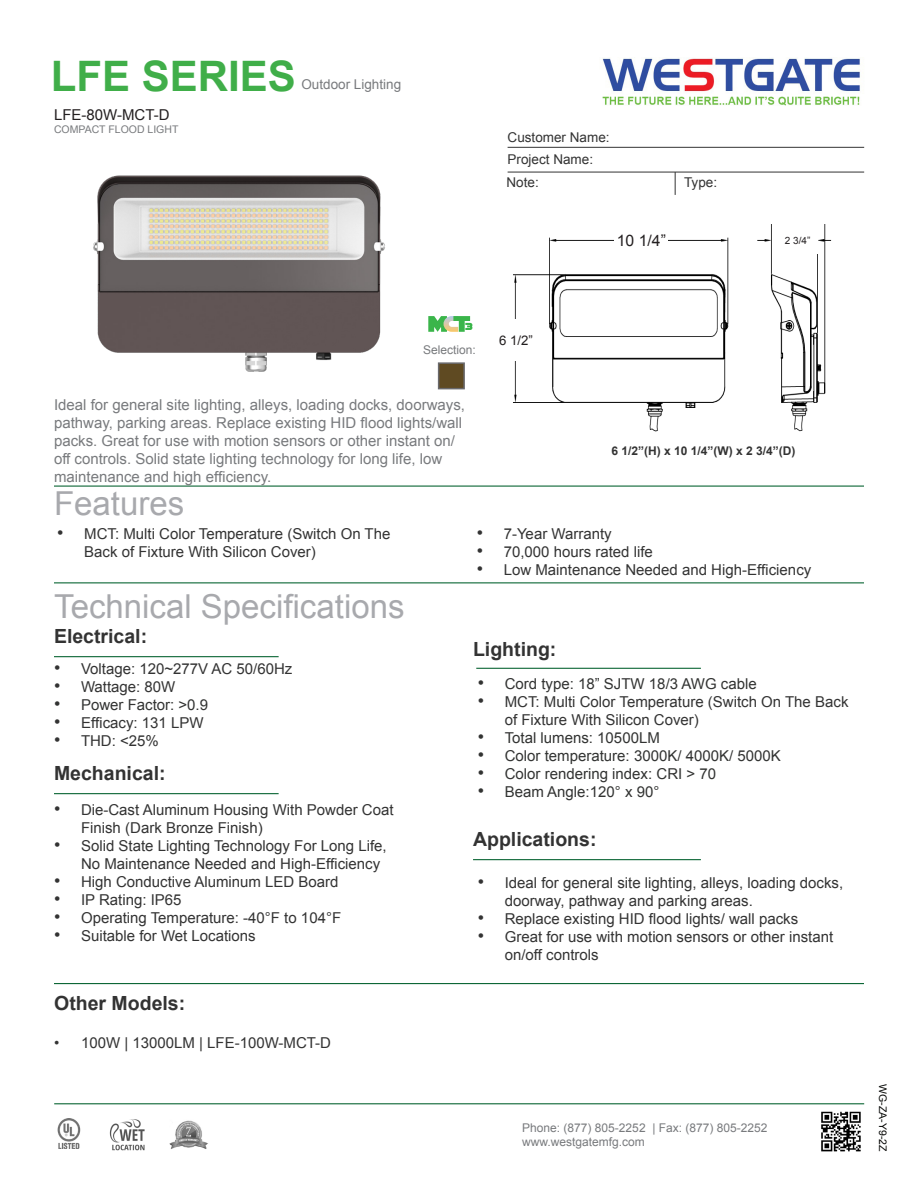
<style>
.page{position:relative;width:918px;height:1188px;background:#fff}
.page>*{position:absolute;margin:0;border:0;box-sizing:border-box;transform-origin:0 0}
.t1{font:700 42px "Arial";color:#40ae49}
.t2{font:33px "Arial";color:#a8a9ad}
.t3{font:700 19.5px "Arial";color:#333}
.t4{font:15.75px "Arial";color:#231f20}
.t5{font:15px/18px "Arial";color:#333}
.t6{font:15px/18px "Arial";color:#787a7d}
.t7{font:15px "Arial";color:#323332}
.t8{font:15px "Arial";color:#231f20}
.t9{font:13.5px "Arial";color:#333}
.t10{font:13.5px "Arial";color:#787a7d}
.t11{font:13.2px "Arial";color:#231f20}
.t12{font:12px "Arial";color:#787a7d}
.t13{font:700 12px "Arial";color:#333}
.t14{font:10.5px "Arial";color:#787a7d}
.t15{font:10.5px "Arial";color:#040503}
.t16{font:10.05px "Arial";color:#231f20}
.s1{font-size:18px}
</style>
<div class="page">
<hr style="left:54px;top:486px;width:810px;height:1px;background:#0d6736">
<hr style="left:508px;top:147px;width:356px;height:1px;background:#333">
<svg style="left:675px;top:173px;width:1px;height:22px"></svg>
<hr style="left:508px;top:172px;width:356px;height:1px;background:#333">
<hr style="left:54px;top:582px;width:810px;height:1px;background:#0d6736">
<hr style="left:54px;top:656px;width:225px;height:1px;background:#0d6736">
<hr style="left:54px;top:793px;width:225px;height:1px;background:#0d6736">
<hr style="left:473px;top:859px;width:228px;height:1px;background:#0d6736">
<hr style="left:476px;top:668px;width:225px;height:1px;background:#0d6736">
<hr style="left:54px;top:1103px;width:810px;height:1px;background:#0d6736">
<hr style="left:54px;top:983px;width:810px;height:1px;background:#0d6736">
<img style="left:93px;top:175px;width:292px;height:197px">
<div style="left:438px;top:362px;width:27px;height:27px;background:#5f4a22;border:2px solid #69696c"></div>
<img style="left:821px;top:1111px;width:40px;height:41px">
<svg style="left:428px;top:316px;width:44px;height:16px"></svg>
<img style="left:602px;top:58px;width:258px;height:48px">
<img style="left:513px;top:237px;width:216px;height:195px">
<img style="left:757px;top:225px;width:75px;height:207px">
<div style="left:615px;top:216px;width:53px;height:55px;background:#fff"></div>
<div style="left:778px;top:225px;width:40px;height:29px;background:#fff"></div>
<div style="left:493px;top:320px;width:46px;height:41px;background:#fff"></div>
<img style="left:169px;top:1120px;width:39px;height:29px">
<img style="left:57px;top:1119px;width:24px;height:30px">
<img style="left:109px;top:1119px;width:36px;height:32px">
<p class="t1" style="left:51px;top:48px;width:247px">LFE SERIES</p>
<p class="t8" style="left:54px;top:105px;width:117px">LFE-80W-MCT-D</p>
<p class="t14" style="left:54px;top:122px;width:126px">COMPACT FLOOD LIGHT</p>
<p class="t10" style="left:301px;top:75px;width:101px">Outdoor Lighting</p>
<p class="t9" style="left:508px;top:128px;width:104px">Customer Name:</p>
<p class="t9" style="left:508px;top:150px;width:87px">Project Name:</p>
<p class="t9" style="left:507px;top:173px;width:34px">Note:</p>
<p class="t9" style="left:684px;top:173px;width:35px">Type:</p>
<p class="t4" style="left:617px;top:230px;width:51px">10 1/4”</p>
<p class="t16" style="left:785px;top:234px;width:27px">2 3/4”</p>
<p class="t12" style="left:423px;top:342px;width:54px">Selection:</p>
<p class="t6" style="left:54px;top:396px;width:413px">Ideal for general site lighting, alleys, loading docks, doorways, pathway, parking areas. Replace existing HID flood lights/wall packs. Great for use with motion sensors or other instant on/ off controls. Solid state lighting technology for long life, low maintenance and high efficiency.</p>
<p class="t2" style="left:54px;top:482px;width:132px">Features</p>
<p class="t11" style="left:499px;top:332px;width:35px">6 1/2”</p>
<p class="t13" style="left:612px;top:443px;width:186px">6 1/2”(H) x 10 1/4”(W) x 2 3/4”(D)</p>
<p class="t5" style="left:84px;top:524px;width:308px;text-indent:-27px"><span class="s1">•</span> MCT: Multi Color Temperature (Switch On The<br>Back of Fixture With Silicon Cover)</p>
<p class="t5" style="left:477px;top:524px;width:137px"><span class="s1">•</span> 7-Year Warranty</p>
<p class="t5" style="left:477px;top:542px;width:178px"><span class="s1">•</span> 70,000 hours rated life</p>
<p class="t5" style="left:477px;top:560px;width:336px"><span class="s1">•</span> Low Maintenance Needed and High-Efficiency</p>
<p class="t2" style="left:54px;top:585px;width:352px">Technical Specifications</p>
<p class="t3" style="left:54px;top:623px;width:95px">Electrical:</p>
<p class="t5" style="left:54px;top:660px;width:240px"><span class="s1">•</span> Voltage: 120~277V AC 50/60Hz</p>
<p class="t5" style="left:54px;top:678px;width:123px"><span class="s1">•</span> Wattage: 80W</p>
<p class="t7" style="left:54px;top:695px;width:156px"><span class="s1">•</span> Power Factor: &gt;0.9</p>
<p class="t5" style="left:54px;top:714px;width:151px"><span class="s1">•</span> Efficacy: 131 LPW</p>
<p class="t5" style="left:54px;top:732px;width:106px"><span class="s1">•</span> THD: &lt;25%</p>
<p class="t3" style="left:54px;top:760px;width:113px">Mechanical:</p>
<p class="t5" style="left:81px;top:801px;width:314px;text-indent:-27px"><span class="s1">•</span> Die-Cast Aluminum Housing With Powder Coat<br>Finish (Dark Bronze Finish)</p>
<p class="t5" style="left:81px;top:837px;width:307px;text-indent:-27px"><span class="s1">•</span> Solid State Lighting Technology For Long Life,<br>No Maintenance Needed and High-Efficiency</p>
<p class="t5" style="left:54px;top:873px;width:286px"><span class="s1">•</span> High Conductive Aluminum LED Board</p>
<p class="t5" style="left:54px;top:891px;width:129px"><span class="s1">•</span> IP Rating: IP65</p>
<p class="t5" style="left:54px;top:909px;width:289px"><span class="s1">•</span> Operating Temperature: -40°F to 104°F</p>
<p class="t5" style="left:54px;top:927px;width:203px"><span class="s1">•</span> Suitable for Wet Locations</p>
<p class="t3" style="left:54px;top:991px;width:133px">Other Models:</p>
<p class="t5" style="left:54px;top:1034px;width:279px">• 100W | 13000LM | LFE-100W-MCT-D</p>
<p class="t3" style="left:473px;top:637px;width:85px">Lighting:</p>
<p class="t7" style="left:478px;top:674px;width:281px"><span class="s1">•</span> Cord type: 18” SJTW 18/3 AWG cable</p>
<p class="t5" style="left:505px;top:693px;width:345px;text-indent:-27px"><span class="s1">•</span> MCT: Multi Color Temperature (Switch On The Back of Fixture With Silicon Cover)</p>
<p class="t7" style="left:478px;top:728px;width:184px"><span class="s1">•</span> Total lumens: 10500LM</p>
<p class="t7" style="left:478px;top:746px;width:305px"><span class="s1">•</span> Color temperature: 3000K/ 4000K/ 5000K</p>
<p class="t7" style="left:478px;top:764px;width:240px"><span class="s1">•</span> Color rendering index: CRI &gt; 70</p>
<p class="t7" style="left:478px;top:782px;width:183px"><span class="s1">•</span> Beam Angle:120° x 90°</p>
<p class="t3" style="left:473px;top:826px;width:125px">Applications:</p>
<p class="t5" style="left:505px;top:874px;width:340px;text-indent:-27px"><span class="s1">•</span> Ideal for general site lighting, alleys, loading docks, doorway, pathway and parking areas.</p>
<p class="t5" style="left:478px;top:910px;width:322px"><span class="s1">•</span> Replace existing HID flood lights/ wall packs</p>
<p class="t5" style="left:505px;top:928px;width:330px;text-indent:-27px"><span class="s1">•</span> Great for use with motion sensors or other instant on/off controls</p>
<p class="t12" style="left:522px;top:1120px;width:247px">Phone: (877) 805-2252 | Fax: (877) 805-2252</p>
<p class="t12" style="left:522px;top:1134px;width:124px">www.westgatemfg.com</p>
<p class="t15" style="left:890px;top:1084px;width:69px;rotate:90deg">WG-ZA-Y9-2Z</p>
</div>
